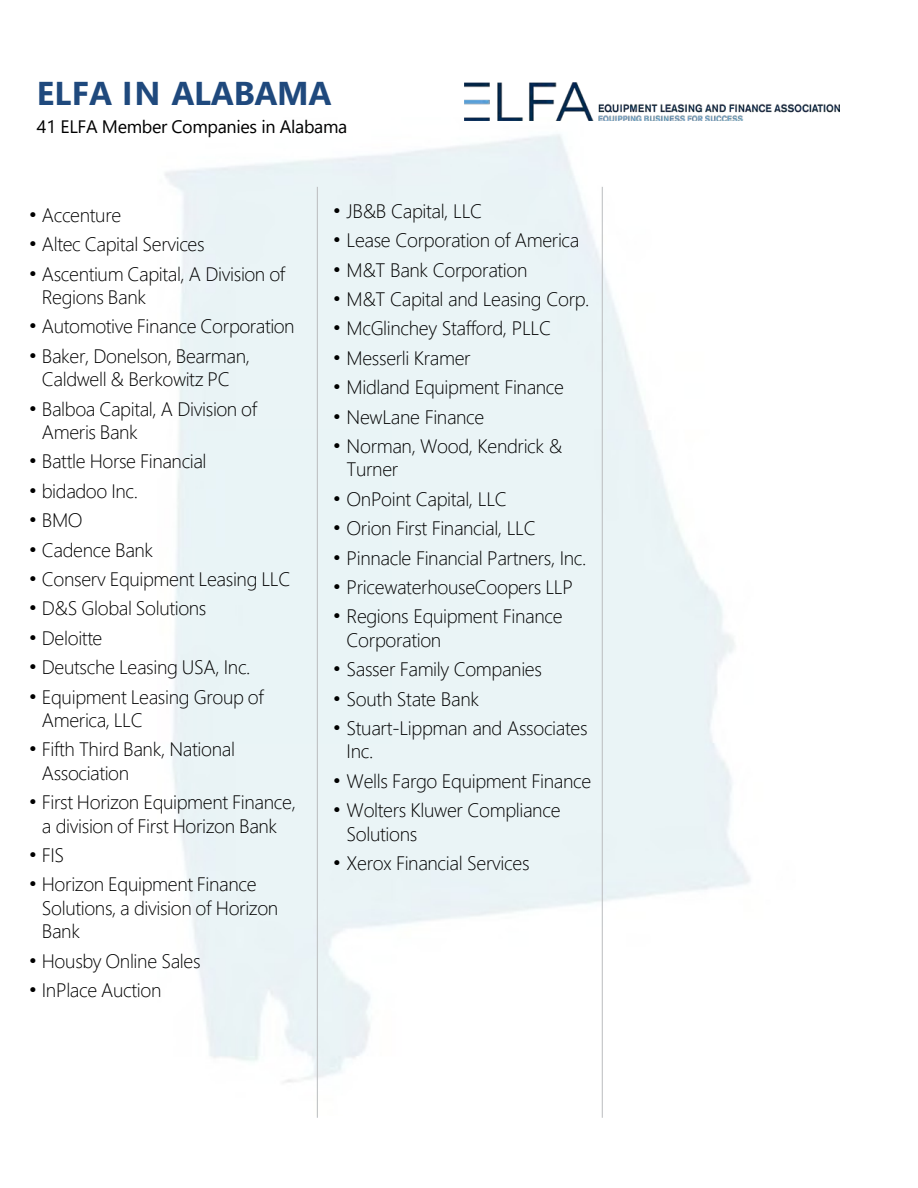
<style>
.page{position:relative;width:918px;height:1188px;background:#fff}
.page>*{position:absolute;margin:0;border:0;box-sizing:border-box;transform-origin:0 0}
.t1{font:700 33px "Segoe UI";letter-spacing:-.01em;color:#1f497d}
.t2{font:300 19.5px/23.4px "Segoe UI";letter-spacing:-.02em;color:#000}
.t3{font:18px "Segoe UI";letter-spacing:-.02em;color:#000}
.s1{font-size:21px}
</style>
<div class="page">
<img style="left:165px;top:118px;width:586px;height:997px">
<hr style="left:317px;top:187px;width:1px;height:931px;background:#babcbe">
<hr style="left:602px;top:187px;width:1px;height:931px;background:#babcbe">
<img style="left:465px;top:83px;width:375px;height:37px">
<h2 class="t1" style="left:37px;top:62px;width:296px">ELFA IN ALABAMA</h2>
<h2 class="t3" style="left:37px;top:110px;width:312px">41 ELFA Member Companies in Alabama</h2>
<p class="t2" style="left:29px;top:201px;width:94px"><span class="s1">•</span> Accenture</p>
<p class="t2" style="left:29px;top:231px;width:178px"><span class="s1">•</span> Altec Capital Services</p>
<p class="t2" style="left:42px;top:260px;width:245px;text-indent:-13px"><span class="s1">•</span> Ascentium Capital, A Division of<br>Regions Bank</p>
<p class="t2" style="left:29px;top:313px;width:267px"><span class="s1">•</span> Automotive Finance Corporation</p>
<p class="t2" style="left:29px;top:342px;width:223px;text-align:center"><span class="s1">•</span> Baker, Donelson, Bearman,<br>Caldwell &amp; Berkowitz PC</p>
<p class="t2" style="left:42px;top:395px;width:217px;text-indent:-13px"><span class="s1">•</span> Balboa Capital, A Division of<br>Ameris Bank</p>
<p class="t2" style="left:29px;top:448px;width:179px"><span class="s1">•</span> Battle Horse Financial</p>
<p class="t2" style="left:29px;top:477px;width:111px"><span class="s1">•</span> bidadoo Inc.</p>
<p class="t2" style="left:29px;top:507px;width:56px"><span class="s1">•</span> BMO</p>
<p class="t2" style="left:29px;top:536px;width:126px"><span class="s1">•</span> Cadence Bank</p>
<p class="t2" style="left:29px;top:566px;width:263px"><span class="s1">•</span> Conserv Equipment Leasing LLC</p>
<p class="t2" style="left:29px;top:595px;width:179px"><span class="s1">•</span> D&amp;S Global Solutions</p>
<p class="t2" style="left:29px;top:624px;width:75px"><span class="s1">•</span> Deloitte</p>
<p class="t2" style="left:29px;top:654px;width:223px"><span class="s1">•</span> Deutsche Leasing USA, Inc.</p>
<p class="t2" style="left:42px;top:683px;width:223px;text-indent:-13px"><span class="s1">•</span> Equipment Leasing Group of<br>America, LLC</p>
<p class="t2" style="left:42px;top:736px;width:195px;text-indent:-13px"><span class="s1">•</span> Fifth Third Bank, National<br>Association</p>
<p class="t2" style="left:29px;top:789px;width:269px;text-align:center"><span class="s1">•</span> First Horizon Equipment Finance, a division of First Horizon Bank</p>
<p class="t2" style="left:29px;top:842px;width:37px"><span class="s1">•</span> FIS</p>
<p class="t2" style="left:42px;top:871px;width:238px;text-indent:-13px"><span class="s1">•</span> Horizon Equipment Finance<br>Solutions, a division of Horizon<br>Bank</p>
<p class="t2" style="left:29px;top:947px;width:173px"><span class="s1">•</span> Housby Online Sales</p>
<p class="t2" style="left:29px;top:977px;width:134px"><span class="s1">•</span> InPlace Auction</p>
<p class="t2" style="left:333px;top:197px;width:151px"><span class="s1">•</span> JB&amp;B Capital, LLC</p>
<p class="t2" style="left:333px;top:227px;width:248px"><span class="s1">•</span> Lease Corporation of America</p>
<p class="t2" style="left:333px;top:256px;width:196px"><span class="s1">•</span> M&amp;T Bank Corporation</p>
<p class="t2" style="left:333px;top:285px;width:258px"><span class="s1">•</span> M&amp;T Capital and Leasing Corp.</p>
<p class="t2" style="left:333px;top:315px;width:220px"><span class="s1">•</span> McGlinchey Stafford, PLLC</p>
<p class="t2" style="left:333px;top:344px;width:139px"><span class="s1">•</span> Messerli Kramer</p>
<p class="t2" style="left:333px;top:374px;width:233px"><span class="s1">•</span> Midland Equipment Finance</p>
<p class="t2" style="left:333px;top:403px;width:153px"><span class="s1">•</span> NewLane Finance</p>
<p class="t2" style="left:347px;top:433px;width:217px;text-indent:-14px"><span class="s1">•</span> Norman, Wood, Kendrick &amp;<br>Turner</p>
<p class="t2" style="left:333px;top:485px;width:176px"><span class="s1">•</span> OnPoint Capital, LLC</p>
<p class="t2" style="left:333px;top:515px;width:204px"><span class="s1">•</span> Orion First Financial, LLC</p>
<p class="t2" style="left:333px;top:544px;width:255px"><span class="s1">•</span> Pinnacle Financial Partners, Inc.</p>
<p class="t2" style="left:333px;top:573px;width:242px"><span class="s1">•</span> PricewaterhouseCoopers LLP</p>
<p class="t2" style="left:347px;top:603px;width:218px;text-indent:-14px"><span class="s1">•</span> Regions Equipment Finance<br>Corporation</p>
<p class="t2" style="left:333px;top:656px;width:211px"><span class="s1">•</span> Sasser Family Companies</p>
<p class="t2" style="left:333px;top:685px;width:148px"><span class="s1">•</span> South State Bank</p>
<p class="t2" style="left:347px;top:715px;width:242px;text-indent:-14px"><span class="s1">•</span> Stuart-Lippman and Associates<br>Inc.</p>
<p class="t2" style="left:333px;top:767px;width:260px"><span class="s1">•</span> Wells Fargo Equipment Finance</p>
<p class="t2" style="left:347px;top:797px;width:215px;text-indent:-14px"><span class="s1">•</span> Wolters Kluwer Compliance<br>Solutions</p>
<p class="t2" style="left:333px;top:850px;width:198px"><span class="s1">•</span> Xerox Financial Services</p>
</div>
